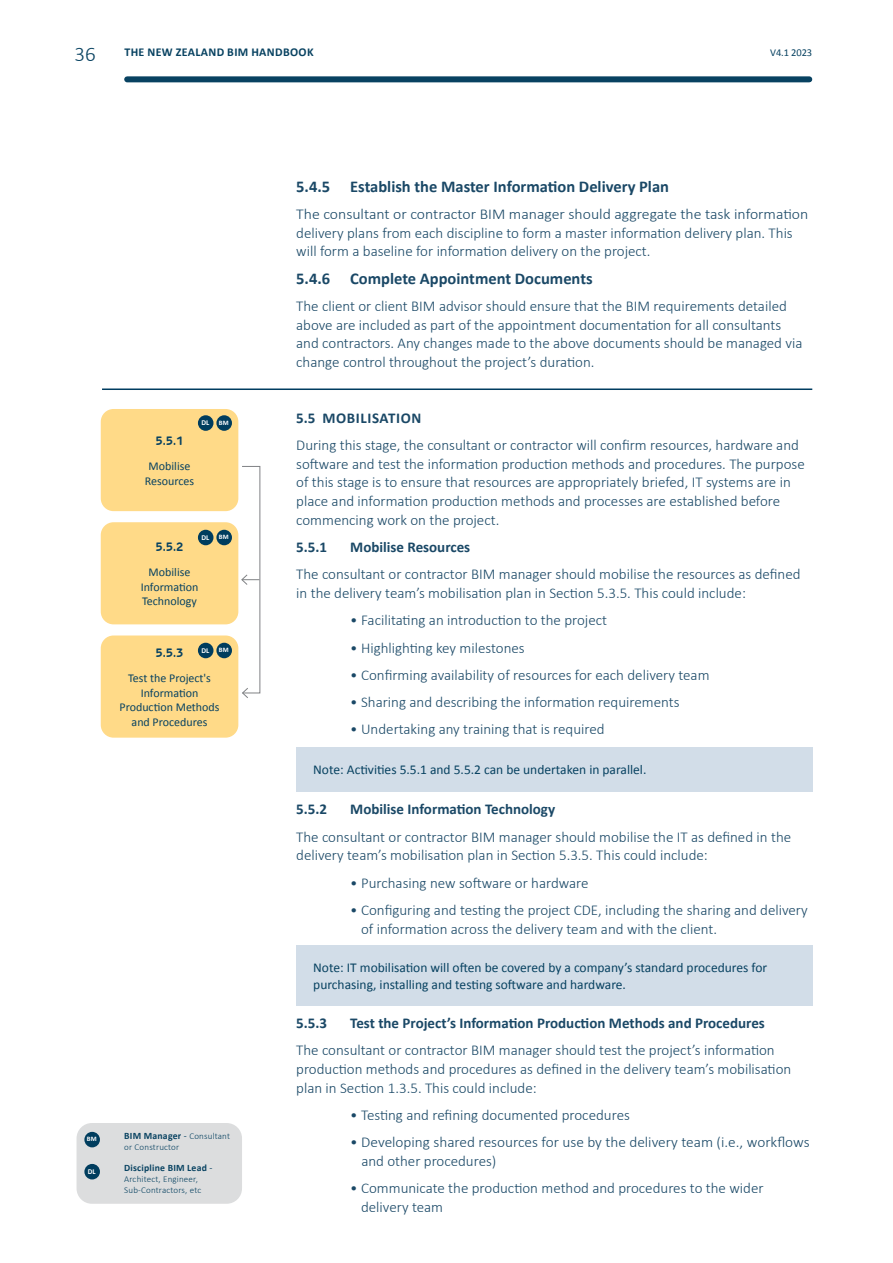
<style>
.page{position:relative;width:893px;height:1263px;background:#fff}
.page>*{position:absolute;margin:0;border:0;box-sizing:border-box;transform-origin:0 0}
.t1{font:300 21px "Calibri";color:#084261}
.t2{font:700 16.5px "Calibri";color:#1a4866}
.t3{font:300 15px/18.8px "Calibri";color:#1a4866}
.t4{font:300 15px/18.8px "Calibri";color:#1a4866;scale:1.05 1}
.t5{font:700 15px "Calibri";color:#1a4866}
.t6{font:700 15px "Calibri";letter-spacing:.04em;color:#1a4866}
.t7{font:13.5px/16.5px "Calibri";color:#084261}
.t8{font:12px/14.4px "Calibri";color:#084261;text-align:center}
.t9{font:700 12px "Calibri";letter-spacing:.03em;color:#084261}
.t10{font:700 12px "New Rubrik";color:#084261}
.t11{font:10.5px "Calibri";letter-spacing:-.01em;color:#084261}
.t12{font:700 9.75px "Calibri";letter-spacing:.02em;color:#084261}
.t13{font:300 9px/10.8px "Calibri";letter-spacing:.02em;color:#084261}
.t14{font:700 7.5px "Calibri";color:#fff}
.t15{font:700 6.75px "Calibri";color:#fff}
.s1{font-weight:400}
.s2{font-weight:300;font-size:9px}
</style>
<div class="page">
<div style="left:77px;top:1123px;width:165px;height:81px;background:#dcddde;border-radius:15px"></div>
<div style="left:84px;top:1132px;width:16px;height:15px;background:#003d5e;border-radius:50%"></div>
<div style="left:84px;top:1164px;width:16px;height:15px;background:#003d5e;border-radius:50%"></div>
<div style="left:101px;top:409px;width:137px;height:102px;background:#ffda88;border-radius:13px"></div>
<div style="left:101px;top:522px;width:137px;height:102px;background:#ffda88;border-radius:13px"></div>
<div style="left:101px;top:635px;width:137px;height:103px;background:#ffda88;border-radius:13px"></div>
<div style="left:198px;top:415px;width:15px;height:16px;background:#003d5e;border-radius:50%"></div>
<div style="left:216px;top:415px;width:16px;height:16px;background:#003d5e;border-radius:50%"></div>
<div style="left:198px;top:530px;width:15px;height:15px;background:#003d5e;border-radius:50%"></div>
<div style="left:216px;top:530px;width:16px;height:15px;background:#003d5e;border-radius:50%"></div>
<div style="left:198px;top:643px;width:15px;height:15px;background:#003d5e;border-radius:50%"></div>
<div style="left:216px;top:643px;width:16px;height:15px;background:#003d5e;border-radius:50%"></div>
<svg style="left:241px;top:466px;width:20px;height:232px"></svg>
<hr style="left:102px;top:388px;width:710px;height:2px;background:#003c60">
<div style="left:296px;top:747px;width:516px;height:44px;background:#d2dde8"></div>
<div style="left:296px;top:945px;width:516px;height:60px;background:#d2dde8"></div>
<div style="left:127px;top:76px;width:682px;height:6px;background:#084261"></div>
<h1 class="t1" style="left:74px;top:41px;width:23px">36</h1>
<p class="t9" style="left:124px;top:44px;width:191px">THE NEW ZEALAND BIM HANDBOOK</p>
<p class="t11" style="left:770px;top:45px;width:44px">V4.1 2023</p>
<p class="t10" style="left:156px;top:433px;width:30px">5.5.1</p>
<p class="t8" style="left:145px;top:459px;width:51px">Mobilise<br>Resources</p>
<p class="t14" style="left:201px;top:418px;width:9px">DL</p>
<p class="t15" style="left:219px;top:418px;width:11px">BM</p>
<p class="t14" style="left:201px;top:532px;width:9px">DL</p>
<p class="t15" style="left:219px;top:533px;width:11px">BM</p>
<p class="t10" style="left:156px;top:539px;width:30px">5.5.2</p>
<p class="t8" style="left:141px;top:565px;width:59px">Mobilise<br>Information<br>Technology</p>
<p class="t14" style="left:201px;top:645px;width:9px">DL</p>
<p class="t15" style="left:219px;top:646px;width:11px">BM</p>
<p class="t10" style="left:156px;top:645px;width:30px">5.5.3</p>
<p class="t8" style="left:120px;top:671px;width:102px">Test the Project's<br>Information<br>Production Methods and Procedures</p>
<p class="t15" style="left:87px;top:1135px;width:11px">BM</p>
<p class="t12" style="left:124px;top:1130px;width:107px">BIM Manager <span class="s1">-</span> <span class="s2">Consultant</span></p>
<p class="t13" style="left:124px;top:1141px;width:56px">or Constructor</p>
<p class="t14" style="left:88px;top:1166px;width:9px">DL</p>
<p class="t12" style="left:124px;top:1162px;width:90px">Discipline BIM Lead <span class="s1">-</span></p>
<p class="t13" style="left:124px;top:1173px;width:78px">Architect, Engineer,<br>Sub-Contractors, etc</p>
<p class="t2" style="left:296px;top:176px;width:374px">5.4.5 Establish the Master Information Delivery Plan</p>
<p class="t4" style="left:296px;top:204px;width:489px">The consultant or contractor BIM manager should aggregate the task information delivery plans from each discipline to form a master information delivery plan. This will form a baseline for information delivery on the project.</p>
<p class="t2" style="left:296px;top:268px;width:298px">5.4.6 Complete Appointment Documents</p>
<p class="t3" style="left:296px;top:296px;width:508px">The client or client BIM advisor should ensure that the BIM requirements detailed above are included as part of the appointment documentation for all consultants and contractors. Any changes made to the above documents should be managed via change control throughout the project’s duration.</p>
<p class="t6" style="left:296px;top:408px;width:127px">5.5 MOBILISATION</p>
<p class="t3" style="left:296px;top:435px;width:510px">During this stage, the consultant or contractor will confirm resources, hardware and software and test the information production methods and procedures. The purpose of this stage is to ensure that resources are appropriately briefed, IT systems are in place and information production methods and processes are established before commencing work on the project.</p>
<p class="t5" style="left:296px;top:537px;width:32px">5.5.1</p>
<p class="t5" style="left:350px;top:537px;width:121px">Mobilise Resources</p>
<p class="t3" style="left:296px;top:564px;width:506px">The consultant or contractor BIM manager should mobilise the resources as defined in the delivery team’s mobilisation plan in Section 5.3.5. This could include:</p>
<p class="t3" style="left:350px;top:610px;width:258px">• Facilitating an introduction to the project</p>
<p class="t3" style="left:350px;top:637px;width:176px">• Highlighting key milestones</p>
<p class="t3" style="left:350px;top:665px;width:361px">• Confirming availability of resources for each delivery team</p>
<p class="t3" style="left:350px;top:692px;width:331px">• Sharing and describing the information requirements</p>
<p class="t3" style="left:350px;top:719px;width:256px">• Undertaking any training that is required</p>
<p class="t7" style="left:313px;top:761px;width:335px">Note: Activities 5.5.1 and 5.5.2 can be undertaken in parallel.</p>
<p class="t5" style="left:296px;top:800px;width:32px">5.5.2</p>
<p class="t5" style="left:350px;top:800px;width:206px">Mobilise Information Technology</p>
<p class="t3" style="left:296px;top:827px;width:496px">The consultant or contractor BIM manager should mobilise the IT as defined in the delivery team’s mobilisation plan in Section 5.3.5. This could include:</p>
<p class="t3" style="left:350px;top:873px;width:240px">• Purchasing new software or hardware</p>
<p class="t3" style="left:361px;top:900px;width:448px;text-indent:-11px">• Configuring and testing the project CDE, including the sharing and delivery of information across the delivery team and with the client.</p>
<p class="t7" style="left:313px;top:959px;width:455px">Note: IT mobilisation will often be covered by a company’s standard procedures for purchasing, installing and testing software and hardware.</p>
<p class="t5" style="left:296px;top:1013px;width:32px">5.5.3</p>
<p class="t5" style="left:350px;top:1013px;width:416px">Test the Project’s Information Production Methods and Procedures</p>
<p class="t3" style="left:296px;top:1040px;width:497px">The consultant or contractor BIM manager should test the project’s information production methods and procedures as defined in the delivery team’s mobilisation plan in Section 1.3.5. This could include:</p>
<p class="t3" style="left:350px;top:1105px;width:281px">• Testing and refining documented procedures</p>
<p class="t3" style="left:361px;top:1132px;width:450px;text-indent:-11px">• Developing shared resources for use by the delivery team (i.e., workflows and other procedures)</p>
<p class="t3" style="left:361px;top:1178px;width:404px;text-indent:-11px">• Communicate the production method and procedures to the wider delivery team</p>
</div>
